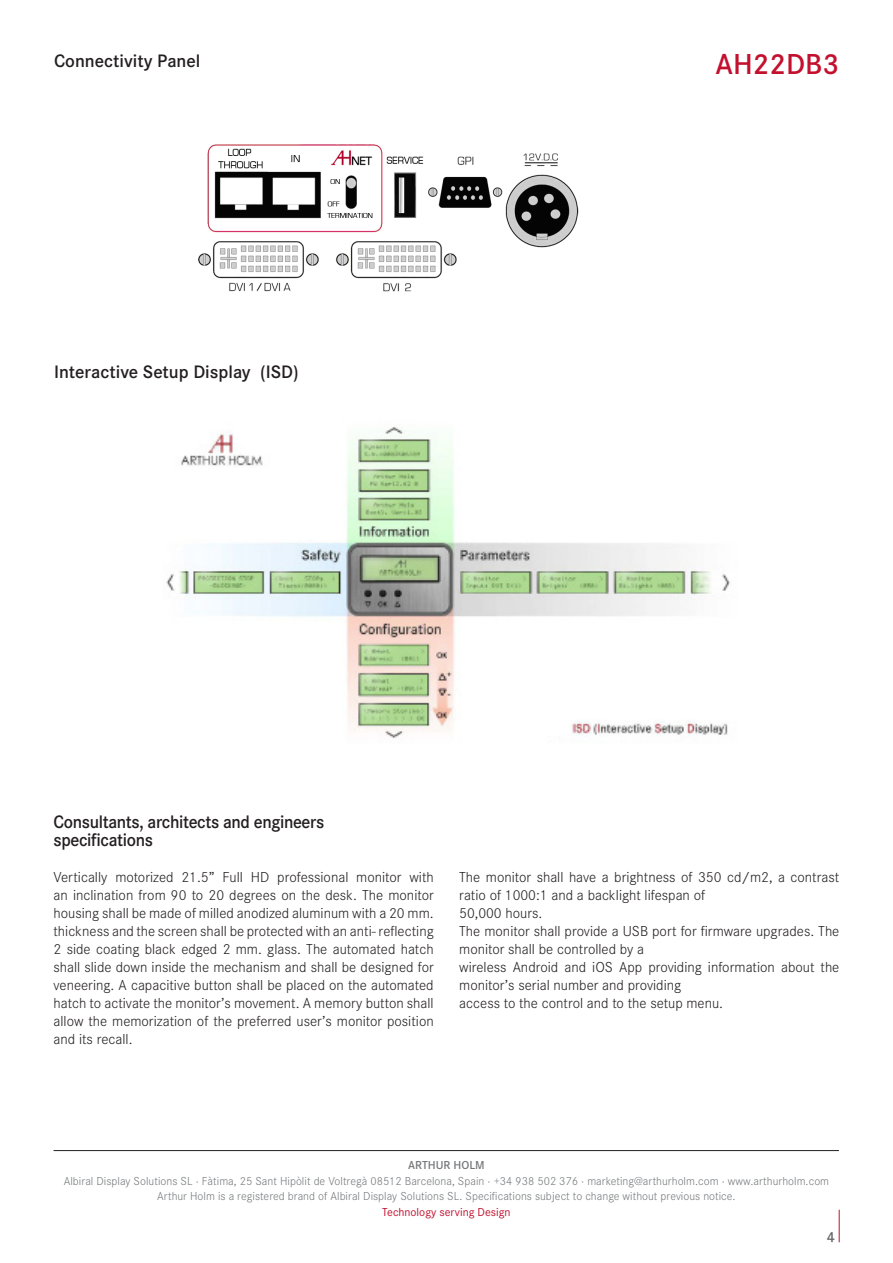
<style>
.page{position:relative;width:893px;height:1263px;background:#fff}
.page>*{position:absolute;margin:0;border:0;box-sizing:border-box;transform-origin:0 0}
.t1{font:600 30px "Corporate S";color:#c3102f}
.t2{font:600 18.75px "Corporate S";letter-spacing:-.015em;color:#231f20;scale:.95 1}
.t3{font:600 18.75px "Corporate S";letter-spacing:-.015em;color:#231f20}
.t4{font:300 15px/18px "Corporate S";color:#231f20}
.t5{font:600 15px "Corporate S";color:#636366}
.t6{font:300 12px "Corporate S";letter-spacing:.005em;color:#76787b}
.t7{font:12px "Corporate S";color:#c3102f}
.t8{font:600 12px "Corporate S";color:#76787b}
</style>
<div class="page">
<hr style="left:839px;top:1210px;width:1px;height:32px;background:#c3102f">
<hr style="left:54px;top:1150px;width:785px;height:1px;background:#231f20">
<img style="left:198px;top:144px;width:381px;height:148px">
<img style="left:166px;top:427px;width:565px;height:311px">
<div style="left:544px;top:720px;width:26px;height:16px;background:#fff"></div>
<p class="t3" style="left:54px;top:48px;width:148px">Connectivity Panel</p>
<p class="t3" style="left:54px;top:359px;width:246px">Interactive Setup Display (ISD)</p>
<p class="t1" style="left:716px;top:44px;width:125px">AH22DB3</p>
<p class="t2" style="left:54px;top:809px;width:287px">Consultants, architects and engineers</p>
<p class="t2" style="left:54px;top:827px;width:106px">specifications</p>
<p class="t4" style="left:54px;top:868px;width:382px;text-align:justify">Vertically motorized 21.5” Full HD professional monitor with an inclination from 90 to 20 degrees on the desk. The monitor housing shall be made of milled anodized aluminum with a 20 mm. thickness and the screen shall be protected with an anti- reflecting 2 side coating black edged 2 mm. glass. The automated hatch shall slide down inside the mechanism and shall be designed for veneering. A capacitive button shall be placed on the automated hatch to activate the monitor’s movement. A memory button shall allow the memorization of the preferred user’s monitor position and its recall.</p>
<p class="t4" style="left:459px;top:868px;width:382px">The monitor shall have a brightness of 350 cd/m2, a contrast ratio of 1000:1 and a backlight lifespan of</p>
<p class="t4" style="left:459px;top:904px;width:85px">50,000 hours.</p>
<p class="t4" style="left:459px;top:922px;width:382px">The monitor shall provide a USB port for firmware upgrades. The monitor shall be controlled by a</p>
<p class="t4" style="left:459px;top:958px;width:382px">wireless Android and iOS App providing information about the monitor’s serial number and providing</p>
<p class="t4" style="left:459px;top:994px;width:265px">access to the control and to the setup menu.</p>
<p class="t8" style="left:408px;top:1157px;width:78px">ARTHUR HOLM</p>
<p class="t6" style="left:64px;top:1173px;width:767px">Albiral Display Solutions SL · Fàtima, 25 Sant Hipòlit de Voltregà 08512 Barcelona, Spain · +34 938 502 376 · marketing@arthurholm.com · www.arthurholm.com</p>
<p class="t6" style="left:157px;top:1188px;width:580px">Arthur Holm is a registered brand of Albiral Display Solutions SL. Specifications subject to change without previous notice.</p>
<p class="t7" style="left:382px;top:1204px;width:130px">Technology serving Design</p>
<p class="t5" style="left:827px;top:1227px;width:10px">4</p>
</div>
